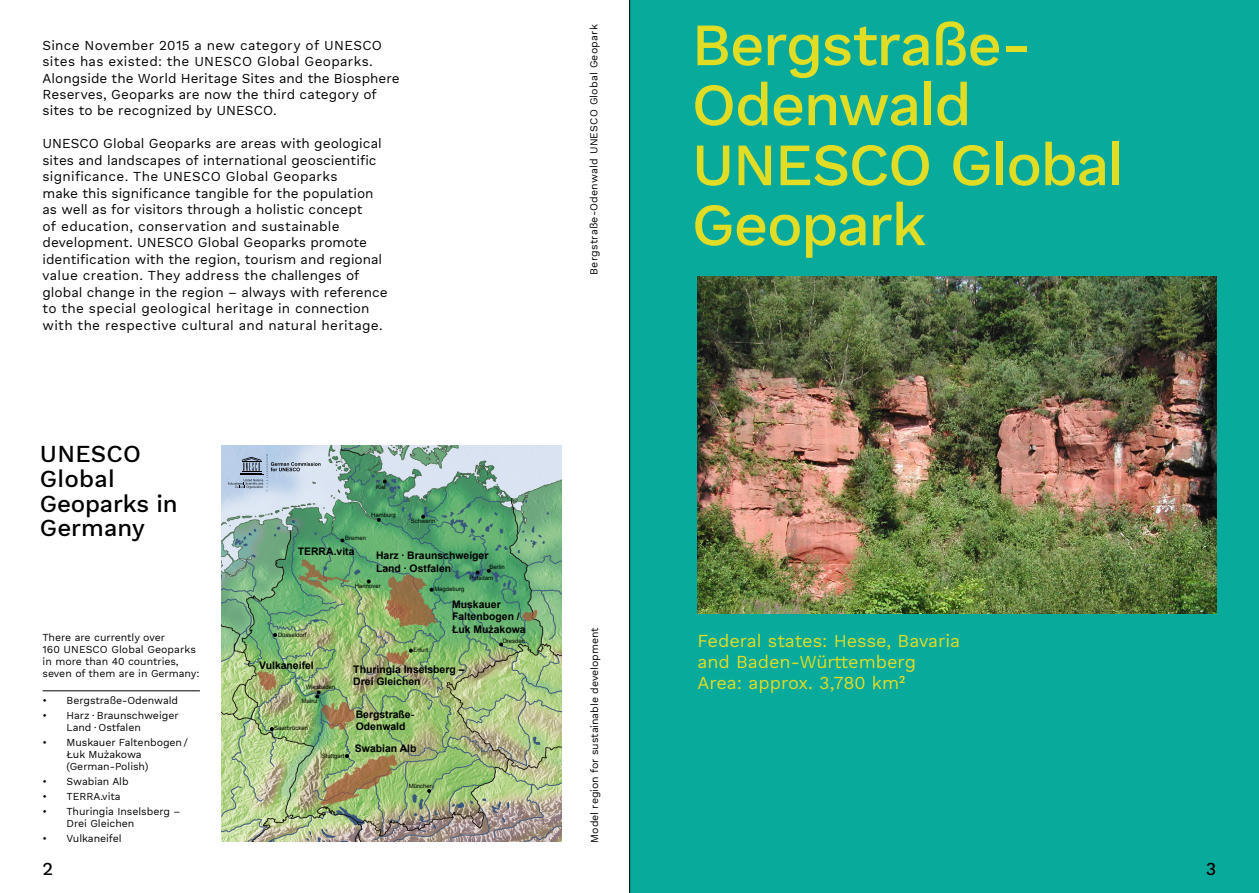
<style>
.page{position:relative;width:1259px;height:893px;background:#fff}
.page>*{position:absolute;margin:0;border:0;box-sizing:border-box;transform-origin:0 0}
.t1{font:500 60px/60px "Work Sans DUK";letter-spacing:-.03em;color:#e1dd24}
.t2{font:500 24px/24.8px "Work Sans DUK";color:#000}
.t3{font:18px/21px "Work Sans DUK";color:#e1dd24}
.t4{font:500 18px "Work Sans DUK";color:#000}
.t5{font:13.5px/16.5px "Work Sans DUK";letter-spacing:.005em;color:#000}
.t6{font:10.5px/12px "Work Sans DUK";letter-spacing:-.005em;color:#000}
.t7{font:10.5px "Work Sans DUK";letter-spacing:.02em;color:#000}
.t8{font:700 10.35px/12.3px "Arial";color:#000}
.t9{font:6px/10.9px "Arial";color:#000}
</style>
<div class="page">
<div style="left:629px;top:0;width:630px;height:893px;background:#08aa9b"></div>
<hr style="left:629px;top:0;width:1px;height:893px;background:#000">
<img style="left:697px;top:277px;width:519px;height:337px">
<img style="left:221px;top:445px;width:340px;height:397px">
<svg style="left:360px;top:635px;width:7px;height:2px"></svg>
<svg style="left:522px;top:610px;width:15px;height:11px"></svg>
<svg style="left:257px;top:671px;width:19px;height:20px"></svg>
<svg style="left:273px;top:633px;width:4px;height:4px"></svg>
<svg style="left:270px;top:727px;width:3px;height:4px"></svg>
<svg style="left:377px;top:518px;width:3px;height:4px"></svg>
<svg style="left:421px;top:515px;width:4px;height:3px"></svg>
<svg style="left:499px;top:643px;width:4px;height:3px"></svg>
<svg style="left:384px;top:574px;width:52px;height:54px;background:#888956"></svg>
<svg style="left:320px;top:754px;width:77px;height:52px;background:#9da063"></svg>
<svg style="left:427px;top:789px;width:4px;height:4px"></svg>
<svg style="left:315px;top:691px;width:40px;height:39px;background:#8b9864"></svg>
<svg style="left:298px;top:559px;width:52px;height:34px;background:#73a168"></svg>
<svg style="left:385px;top:649px;width:27px;height:16px"></svg>
<svg style="left:228px;top:454px;width:92px;height:37px;background:#afbfd3"></svg>
<hr style="left:43px;top:690px;width:157px;height:1px;background:#000">
<p class="t5" style="left:43px;top:37px;width:359px">Since November 2015 a new category of UNESCO sites has existed: the UNESCO Global Geoparks.<br>Alongside the World Heritage Sites and the Biosphere Reserves, Geoparks are now the third category of sites to be recognized by UNESCO.</p>
<p class="t5" style="left:43px;top:136px;width:347px">UNESCO Global Geoparks are areas with geological sites and landscapes of international geoscientific significance. The UNESCO Global Geoparks<br>make this significance tangible for the population as well as for visitors through a holistic concept<br>of education, conservation and sustainable development. UNESCO Global Geoparks promote identification with the region, tourism and regional value creation. They address the challenges of global change in the region – always with reference to the special geological heritage in connection with the respective cultural and natural heritage.</p>
<h2 class="t2" style="left:40px;top:443px;width:139px">UNESCO<br>Global<br>Geoparks in<br>Germany</h2>
<p class="t9" style="left:376px;top:481px;width:11px">Kiel</p>
<p class="t9" style="left:371px;top:509px;width:26px">Hamburg</p>
<p class="t9" style="left:345px;top:533px;width:22px">Bremen</p>
<p class="t9" style="left:411px;top:516px;width:26px">Schwerin</p>
<p class="t6" style="left:43px;top:632px;width:158px">There are currently over<br>160 UNESCO Global Geoparks in more than 40 countries, seven of them are in Germany:</p>
<p class="t6" style="left:43px;top:695px;width:137px">• Bergstraße-Odenwald</p>
<p class="t6" style="left:67px;top:710px;width:114px;text-indent:-24px">• Harz · Braunschweiger<br>Land · Ostfalen</p>
<p class="t6" style="left:67px;top:737px;width:123px;text-indent:-24px">• Muskauer Faltenbogen/<br>Łuk Mużakowa (German-Polish)</p>
<p class="t6" style="left:43px;top:776px;width:88px">• Swabian Alb</p>
<p class="t6" style="left:43px;top:791px;width:80px">• TERRA.vita</p>
<p class="t6" style="left:67px;top:806px;width:115px;text-indent:-24px">• Thuringia Inselsberg –<br>Drei Gleichen</p>
<p class="t6" style="left:43px;top:833px;width:81px">• Vulkaneifel</p>
<p class="t8" style="left:298px;top:546px;width:58px">TERRA.vita</p>
<p class="t8" style="left:376px;top:550px;width:114px">Harz . Braunschweiger<br>Land . Ostfalen</p>
<p class="t8" style="left:452px;top:599px;width:75px">Muskauer<br>Faltenbogen /<br>Łuk Mużakowa</p>
<p class="t8" style="left:353px;top:664px;width:113px">Thuringia Inselsberg –<br>Drei Gleichen</p>
<p class="t9" style="left:469px;top:562px;width:37px;text-indent:20px">Berlin<br>Potsdam</p>
<p class="t9" style="left:355px;top:581px;width:27px">Hannover</p>
<p class="t9" style="left:434px;top:584px;width:32px">Magdeburg</p>
<p class="t9" style="left:278px;top:630px;width:30px">Düsseldorf</p>
<p class="t9" style="left:503px;top:635px;width:24px">Dresden</p>
<p class="t9" style="left:413px;top:645px;width:16px">Erfurt</p>
<p class="t8" style="left:259px;top:659px;width:56px">Vulkaneifel</p>
<p class="t9" style="left:306px;top:681px;width:31px">Wiesbaden</p>
<p class="t9" style="left:302px;top:695px;width:17px">Mainz</p>
<p class="t9" style="left:274px;top:723px;width:35px">Saarbrücken</p>
<p class="t9" style="left:322px;top:751px;width:24px">Stuttgart</p>
<p class="t8" style="left:356px;top:708px;width:60px">Bergstraße-<br>Odenwald</p>
<p class="t8" style="left:355px;top:742px;width:63px">Swabian Alb</p>
<p class="t9" style="left:409px;top:781px;width:26px">München</p>
<p class="t7" style="left:588px;top:275px;width:252px;rotate:-90deg">Bergstraße-Odenwald UNESCO Global Geopark</p>
<p class="t6" style="left:589px;top:843px;width:217px;rotate:-90deg">Model region for sustainable development</p>
<h1 class="t1" style="left:691px;top:17px;width:434px">Bergstraße-<br>Odenwald<br>UNESCO Global<br>Geopark</h1>
<h3 class="t3" style="left:697px;top:631px;width:264px">Federal states: Hesse, Bavaria and Baden-Württemberg<br>Area: approx. 3,780 km<sup>2</sup></h3>
<h3 class="t4" style="left:43px;top:858px;width:12px">2</h3>
<h3 class="t4" style="left:1206px;top:858px;width:12px">3</h3>
</div>
